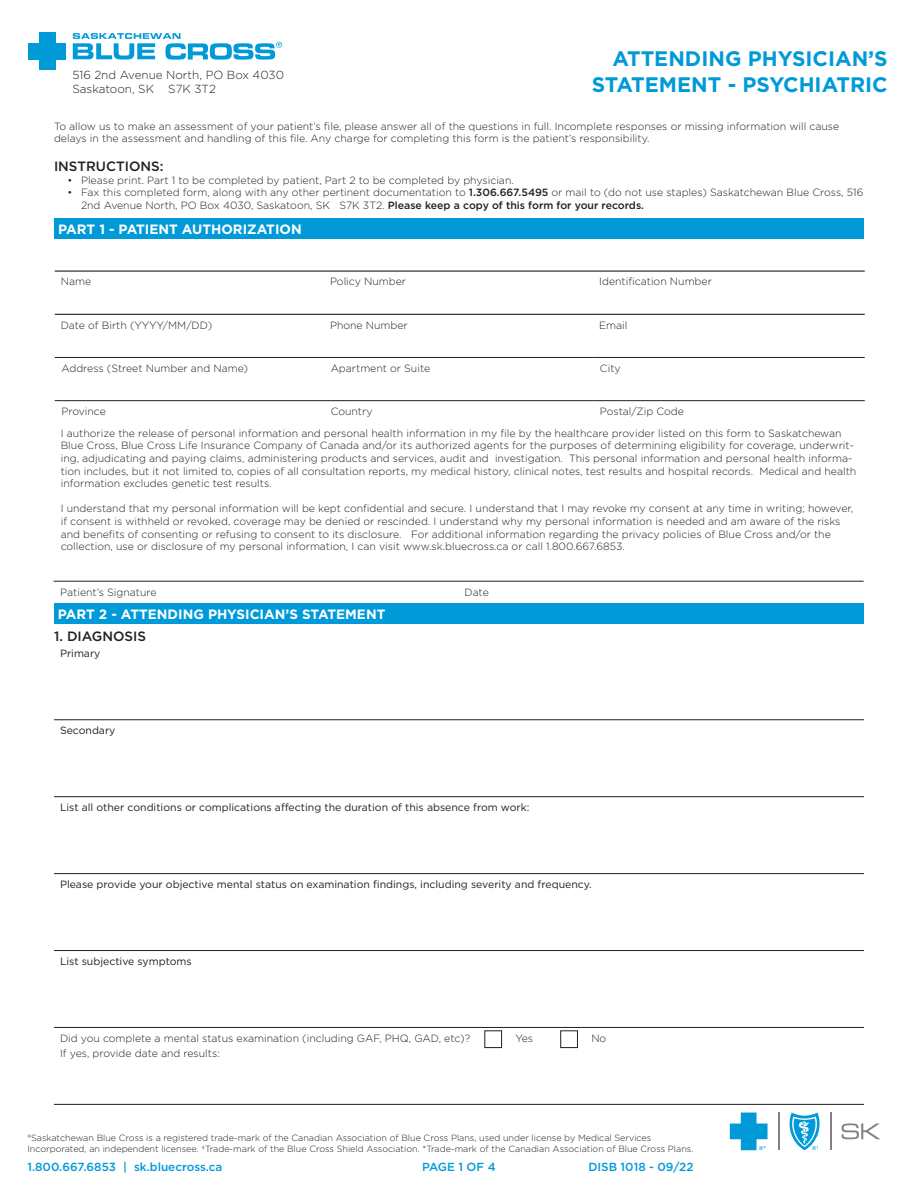
<style>
.page{position:relative;width:918px;height:1188px;background:#fff}
.page>*{position:absolute;margin:0;border:0;box-sizing:border-box;transform-origin:0 0}
.t1{font:700 21px/25.2px "Gotham";color:#009ad9;text-align:right}
.Heading_1_White{font:700 13.5px "Gotham";color:#fff}
.Heading_1{font:500 13.5px "Gotham";color:#231f20}
.Body_Bold{font:500 13.5px "Gotham";color:#231f20}
.t2{font:500 11.7px "Gotham";color:#009ad9}
.t3{font:300 11.7px/14.1px "Gotham";color:#231f20}
.Body_Bold-2{font:300 10.5px/12.6px "Gotham";color:#231f20}
.Body{font:300 10.5px/12.6px "Gotham";color:#231f20}
.Body_Bold-3{font:10.5px "Gotham";color:#231f20}
.t4{font:300 9px/10.8px "Gotham";color:#231f20}
.s1{font-weight:500}
</style>
<div class="page">
<div style="left:39px;top:32px;width:16px;height:38px;background:#009ad9"></div>
<div style="left:28px;top:43px;width:38px;height:16px;background:#009ad9"></div>
<svg style="left:73px;top:33px;width:209px;height:27px"></svg>
<hr style="left:830px;top:1113px;width:1px;height:37px;background:#808285">
<svg style="left:789px;top:1113px;width:31px;height:37px"></svg>
<hr style="left:778px;top:1113px;width:1px;height:37px;background:#808285">
<svg style="left:730px;top:1113px;width:38px;height:37px"></svg>
<svg style="left:842px;top:1123px;width:38px;height:16px"></svg>
<hr style="left:54px;top:581px;width:404px;height:1px;background:#231f20">
<hr style="left:458px;top:581px;width:406px;height:1px;background:#231f20">
<div style="left:54px;top:219px;width:810px;height:20px;background:#009ad9"></div>
<div style="left:54px;top:603px;width:810px;height:21px;background:#009ad9"></div>
<hr style="left:55px;top:271px;width:269px;height:1px;background:#000">
<hr style="left:324px;top:271px;width:269px;height:1px;background:#000">
<hr style="left:593px;top:271px;width:272px;height:1px;background:#000">
<hr style="left:55px;top:314px;width:269px;height:1px;background:#000">
<hr style="left:324px;top:314px;width:269px;height:1px;background:#000">
<hr style="left:593px;top:314px;width:272px;height:1px;background:#000">
<hr style="left:55px;top:357px;width:269px;height:1px;background:#231f20">
<hr style="left:324px;top:357px;width:269px;height:1px;background:#231f20">
<hr style="left:593px;top:357px;width:272px;height:1px;background:#231f20">
<hr style="left:55px;top:400px;width:269px;height:1px;background:#231f20">
<hr style="left:324px;top:400px;width:269px;height:1px;background:#231f20">
<hr style="left:593px;top:400px;width:272px;height:1px;background:#231f20">
<hr style="left:54px;top:719px;width:810px;height:1px;background:#231f20">
<hr style="left:54px;top:796px;width:810px;height:1px;background:#231f20">
<hr style="left:54px;top:873px;width:810px;height:1px;background:#231f20">
<hr style="left:54px;top:950px;width:810px;height:1px;background:#231f20">
<hr style="left:54px;top:1027px;width:810px;height:1px;background:#231f20">
<hr style="left:54px;top:1104px;width:810px;height:1px;background:#231f20">
<div style="left:484px;top:1030px;width:18px;height:18px;border:1px solid #231f20"></div>
<div style="left:560px;top:1030px;width:18px;height:18px;border:1px solid #231f20"></div>
<p class="t3" style="left:72px;top:68px;width:213px">516 2nd Avenue North, PO Box 4030<br>Saskatoon, SK S7K 3T2</p>
<p class="t1" style="left:592px;top:46px;width:298px">ATTENDING PHYSICIAN’S<br>STATEMENT - PSYCHIATRIC</p>
<p class="Body" style="left:54px;top:119px;width:787px">To allow us to make an assessment of your patient’s file, please answer all of the questions in full. Incomplete responses or missing information will cause delays in the assessment and handling of this file. Any charge for completing this form is the patient’s responsibility.</p>
<p class="Heading_1" style="left:54px;top:157px;width:111px">INSTRUCTIONS:</p>
<p class="Body_Bold-2" style="left:68px;top:173px;width:448px">• Please print. Part 1 to be completed by patient, Part 2 to be completed by physician.</p>
<p class="Body_Bold-2" style="left:81px;top:186px;width:784px;text-indent:-14px">• Fax this completed form, along with any other pertinent documentation to <span class="s1">1.306.667.5495</span> or mail to (do not use staples) Saskatchewan Blue Cross, 516<br>2nd Avenue North, PO Box 4030, Saskatoon, SK S7K 3T2. <span class="s1">Please keep a copy of this form for your records.</span></p>
<p class="Heading_1_White" style="left:58px;top:221px;width:245px">PART 1 - PATIENT AUTHORIZATION</p>
<p class="Body" style="left:61px;top:275px;width:32px">Name</p>
<p class="Body" style="left:330px;top:275px;width:78px">Policy Number</p>
<p class="Body" style="left:599px;top:275px;width:114px">Identification Number</p>
<p class="Body" style="left:61px;top:318px;width:153px">Date of Birth (YYYY/MM/DD)</p>
<p class="Body" style="left:330px;top:318px;width:79px">Phone Number</p>
<p class="Body" style="left:599px;top:318px;width:30px">Email</p>
<p class="Body" style="left:61px;top:362px;width:188px">Address (Street Number and Name)</p>
<p class="Body" style="left:331px;top:362px;width:101px">Apartment or Suite</p>
<p class="Body" style="left:600px;top:362px;width:22px">City</p>
<p class="Body" style="left:61px;top:405px;width:46px">Province</p>
<p class="Body" style="left:331px;top:405px;width:43px">Country</p>
<p class="Body" style="left:600px;top:405px;width:86px">Postal/Zip Code</p>
<p class="Body_Bold-2" style="left:61px;top:427px;width:797px">I authorize the release of personal information and personal health information in my file by the healthcare provider listed on this form to Saskatchewan Blue Cross, Blue Cross Life Insurance Company of Canada and/or its authorized agents for the purposes of determining eligibility for coverage, underwrit&shy;ing, adjudicating and paying claims, administering products and services, audit and investigation. This personal information and personal health informa&shy;tion includes, but it not limited to, copies of all consultation reports, my medical history, clinical notes, test results and hospital records. Medical and health information excludes genetic test results.</p>
<p class="Body_Bold-2" style="left:61px;top:502px;width:794px">I understand that my personal information will be kept confidential and secure. I understand that I may revoke my consent at any time in writing; however, if consent is withheld or revoked, coverage may be denied or rescinded. I understand why my personal information is needed and am aware of the risks and benefits of consenting or refusing to consent to its disclosure. For additional information regarding the privacy policies of Blue Cross and/or the collection, use or disclosure of my personal information, I can visit www.sk.bluecross.ca or call 1.800.667.6853.</p>
<p class="Body" style="left:60px;top:585px;width:98px">Patient’s Signature</p>
<p class="Body" style="left:464px;top:585px;width:26px">Date</p>
<p class="Heading_1_White" style="left:58px;top:605px;width:329px">PART 2 - ATTENDING PHYSICIAN’S STATEMENT</p>
<p class="Body_Bold" style="left:54px;top:627px;width:94px">1. DIAGNOSIS</p>
<p class="Body_Bold-3" style="left:60px;top:647px;width:42px">Primary</p>
<p class="Body_Bold-3" style="left:60px;top:724px;width:57px">Secondary</p>
<p class="Body_Bold-3" style="left:60px;top:801px;width:471px">List all other conditions or complications affecting the duration of this absence from work:</p>
<p class="Body_Bold-3" style="left:60px;top:878px;width:533px">Please provide your objective mental status on examination findings, including severity and frequency.</p>
<p class="Body_Bold-3" style="left:60px;top:954px;width:133px">List subjective symptoms</p>
<p class="Body_Bold-2" style="left:60px;top:1032px;width:412px">Did you complete a mental status examination (including GAF, PHQ, GAD, etc)?</p>
<p class="Body_Bold-2" style="left:60px;top:1047px;width:161px">If yes, provide date and results:</p>
<p class="Body" style="left:515px;top:1032px;width:19px">Yes</p>
<p class="Body" style="left:591px;top:1032px;width:17px">No</p>
<p class="t4" style="left:27px;top:1132px;width:668px">®Saskatchewan Blue Cross is a registered trade-mark of the Canadian Association of Blue Cross Plans, used under license by Medical Services<br>Incorporated, an independent licensee. †Trade-mark of the Blue Cross Shield Association. *Trade-mark of the Canadian Association of Blue Cross Plans.</p>
<p class="t2" style="left:27px;top:1160px;width:197px">1.800.667.6853 | sk.bluecross.ca</p>
<p class="t2" style="left:422px;top:1160px;width:75px">PAGE 1 OF 4</p>
<p class="t2" style="left:588px;top:1160px;width:107px">DISB 1018 - 09/22</p>
</div>
